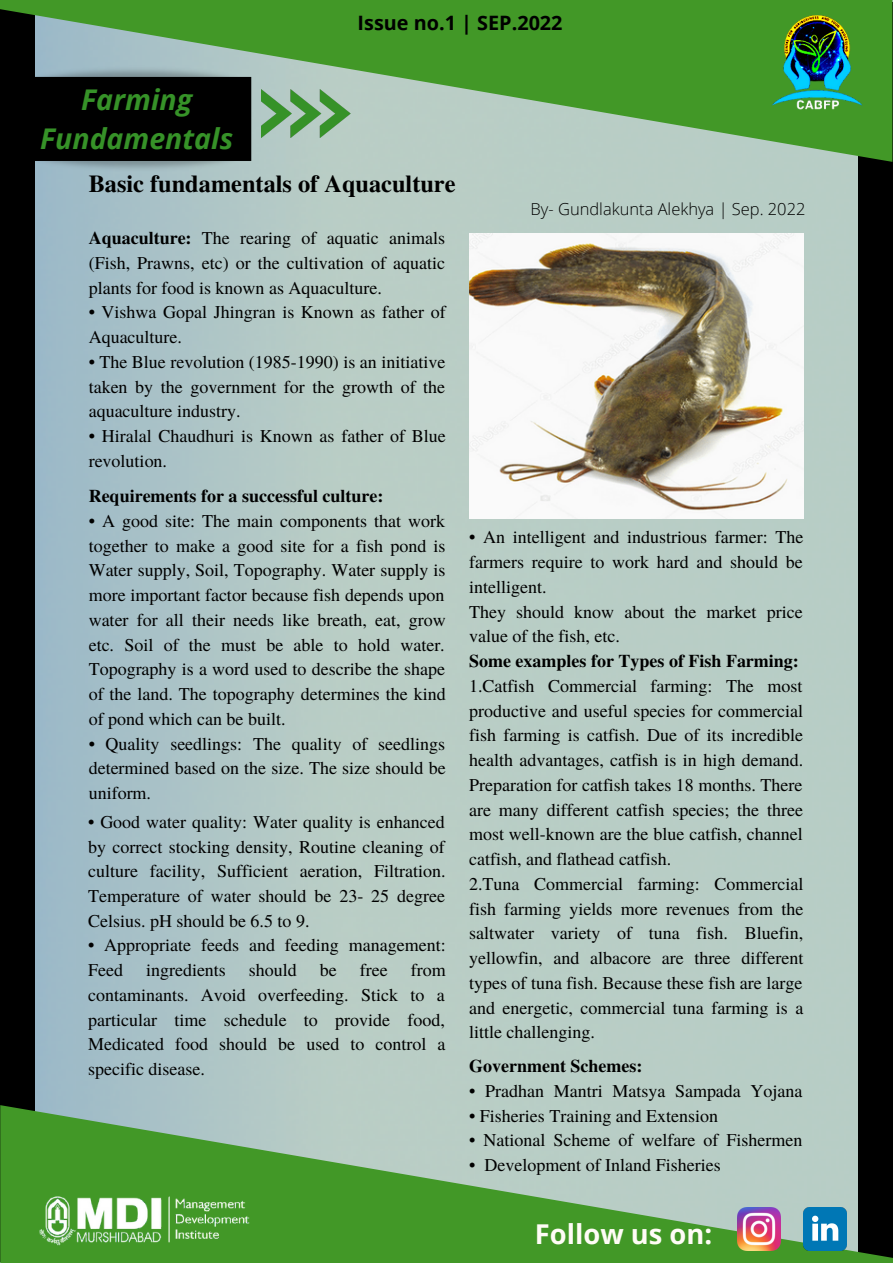
<style>
.page{position:relative;width:893px;height:1264px;background:#fff}
.page>*{position:absolute;margin:0;border:0;box-sizing:border-box;transform-origin:0 0}
.t1{font:italic 700 28.5px/39.3px "Open Sans";color:#369228;text-align:center}
.t2{font:700 27.3px "Open Sans";color:#fffcf6}
.t3{font:700 24.3px "Te X Gyre Termes";color:#000}
.t4{font:700 19.8px "Open Sans";color:#000}
.t5{font:18px/24.8px "Te X Gyre Termes";color:#000;text-align:justify}
.t6{font:700 18px "Te X Gyre Termes";color:#000}
.t7{font:300 16.5px "Open Sans";color:#000}
.s1{font-weight:700}
</style>
<div class="page">
<div style="left:0;top:5px;width:35px;height:1256px;background:#000"></div>
<div style="left:857px;top:2px;width:35px;height:1260px;background:#000"></div>
<svg style="left:0;top:0;width:892px;height:162px;background:#68a45d"></svg>
<svg style="left:0;top:1105px;width:892px;height:157px;background:#77aa72"></svg>
<img style="left:17px;top:55px;width:239px;height:127px">
<img style="left:261px;top:90px;width:89px;height:47px">
<img style="left:469px;top:233px;width:334px;height:286px">
<img style="left:737px;top:1207px;width:43px;height:43px">
<img style="left:803px;top:1207px;width:43px;height:43px">
<img style="left:750px;top:0;width:130px;height:118px">
<img style="left:32px;top:1187px;width:219px;height:59px">
<h1 class="t1" style="left:40px;top:79px;width:195px">Farming<br>Fundamentals</h1>
<p class="t4" style="left:357px;top:9px;width:206px">Issue no.1 | SEP.2022</p>
<h3 class="t3" style="left:89px;top:165px;width:368px">Basic fundamentals of Aquaculture</h3>
<p class="t5" style="left:89px;top:225px;width:358px"><span class="s1">Aquaculture:</span> The rearing of aquatic animals (Fish, Prawns, etc) or the cultivation of aquatic plants for food is known as Aquaculture.</p>
<p class="t5" style="left:89px;top:299px;width:358px">• Vishwa Gopal Jhingran is Known as father of<br>Aquaculture.</p>
<p class="t5" style="left:89px;top:348px;width:358px">• The Blue revolution (1985-1990) is an initiative taken by the government for the growth of the aquaculture industry.</p>
<p class="t5" style="left:89px;top:423px;width:358px">• Hiralal Chaudhuri is Known as father of Blue revolution.</p>
<p class="t6" style="left:89px;top:482px;width:296px">Requirements for a successful culture:</p>
<p class="t5" style="left:89px;top:507px;width:358px">• A good site: The main components that work together to make a good site for a fish pond is Water supply, Soil, Topography. Water supply is more important factor because fish depends upon water for all their needs like breath, eat, grow etc. Soil of the must be able to hold water.<br>Topography is a word used to describe the shape of the land. The topography determines the kind of pond which can be built.</p>
<p class="t5" style="left:89px;top:730px;width:358px">• Quality seedlings: The quality of seedlings determined based on the size. The size should be uniform.</p>
<p class="t5" style="left:88px;top:808px;width:359px">• Good water quality: Water quality is enhanced by correct stocking density, Routine cleaning of culture facility, Sufficient aeration, Filtration.<br>Temperature of water should be 23- 25 degree Celsius. pH should be 6.5 to 9.</p>
<p class="t5" style="left:88px;top:932px;width:359px">• Appropriate feeds and feeding management:<br>Feed</p>
<p class="t5" style="left:88px;top:956px;width:359px;text-indent:322px">from contaminants. Avoid overfeeding. Stick to a particular time schedule to provide food, Medicated food should be used to control a specific disease.</p>
<p class="t5" style="left:146px;top:956px;width:81px">ingredients</p>
<p class="t5" style="left:249px;top:956px;width:49px">should</p>
<p class="t5" style="left:320px;top:956px;width:18px">be</p>
<p class="t5" style="left:360px;top:956px;width:29px">free</p>
<p class="t7" style="left:530px;top:197px;width:276px">By- Gundlakunta Alekhya | Sep. 2022</p>
<p class="t5" style="left:469px;top:524px;width:336px;text-align:left">• An intelligent and industrious farmer: The farmers require to work hard and should be intelligent.<br>They should know about the market price value of the fish, etc.</p>
<p class="t6" style="left:469px;top:647px;width:331px">Some examples for Types of Fish Farming:</p>
<p class="t5" style="left:469px;top:672px;width:336px;text-align:left">1.Catfish Commercial farming: The most productive and useful species for commercial fish farming is catfish. Due of its incredible health advantages, catfish is in high demand.<br>Preparation for catfish takes 18 months. There are many different catfish species; the three most well-known are the blue catfish, channel catfish, and flathead catfish.<br>2.Tuna Commercial farming: Commercial fish farming yields more revenues from the saltwater variety of tuna fish. Bluefin, yellowfin, and albacore are three different types of tuna fish. Because these fish are large and energetic, commercial tuna farming is a little challenging.</p>
<p class="t6" style="left:469px;top:1051px;width:175px">Government Schemes:</p>
<p class="t5" style="left:469px;top:1077px;width:335px">• Pradhan Mantri Matsya Sampada Yojana</p>
<p class="t5" style="left:469px;top:1102px;width:251px">• Fisheries Training and Extension</p>
<p class="t5" style="left:469px;top:1126px;width:335px">• National Scheme of welfare of Fishermen</p>
<p class="t5" style="left:469px;top:1151px;width:253px">• Development of Inland Fisheries</p>
<h2 class="t2" style="left:535px;top:1214px;width:179px">Follow us on:</h2>
</div>
